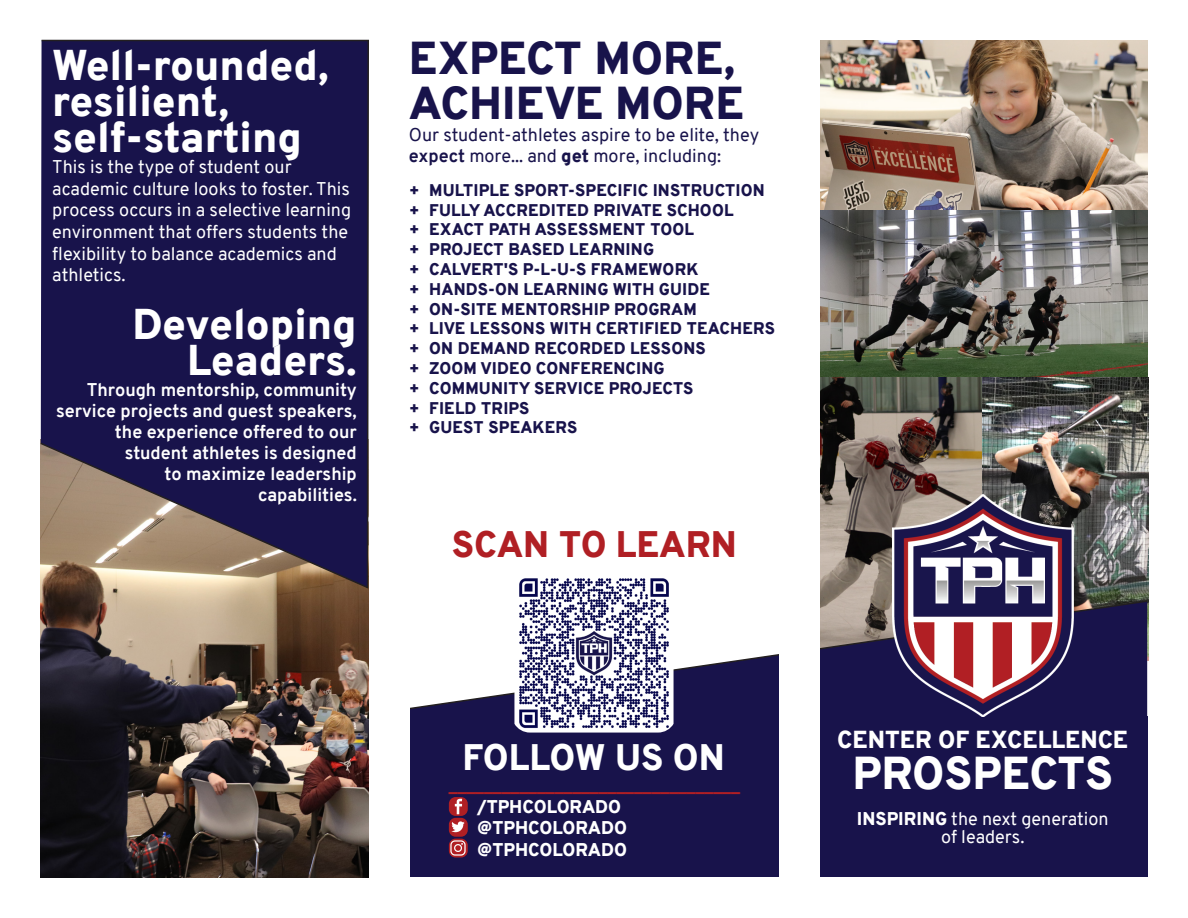
<style>
.page{position:relative;width:1188px;height:918px;background:#fff}
.page>*{position:absolute;margin:0;border:0;box-sizing:border-box;transform-origin:0 0}
.t1{font:900 45px/45px "Overpass";color:#18134b}
.t2{font:900 45px "Overpass";color:#fff}
.t3{font:900 42px/36px "Overpass";color:#fff}
.t4{font:900 36px "Overpass";color:#b01f24}
.t5{font:900 36px "Overpass";color:#fff}
.t6{font:900 24px "Overpass";color:#fff}
.t7{font:18px/21.6px "Overpass";color:#fff}
.t8{font:700 18px/21px "Overpass";color:#fff;text-align:right}
.t9{font:18px/21.6px "Overpass";color:#18134b}
.t10{font:900 18px "Overpass";color:#fff}
.t11{font:900 18px "Overpass";color:#b01f24}
.t12{font:900 16.5px "Overpass";letter-spacing:.01em;color:#18134b}
.s1{font-weight:700}
.s2{font-weight:900}
</style>
<div class="page">
<img style="left:40px;top:590px;width:329px;height:288px">
<img style="left:820px;top:40px;width:328px;height:338px">
<img style="left:820px;top:378px;width:163px;height:221px">
<img style="left:983px;top:378px;width:165px;height:221px">
<svg style="left:410px;top:599px;width:739px;height:157px"></svg>
<div style="left:410px;top:716px;width:737px;height:161px;background:#18134b"></div>
<img style="left:514px;top:578px;width:160px;height:155px">
<svg style="left:40px;top:39px;width:329px;height:551px;background:#2d2551"></svg>
<div style="left:779px;top:0;width:41px;height:918px;background:#fff"></div>
<img style="left:892px;top:494px;width:181px;height:223px">
<svg style="left:448px;top:838px;width:20px;height:20px"></svg>
<svg style="left:448px;top:817px;width:20px;height:20px"></svg>
<svg style="left:448px;top:797px;width:20px;height:19px"></svg>
<p class="t3" style="left:52px;top:47px;width:278px">Well-rounded, resilient,</p>
<p class="t3" style="left:52px;top:119px;width:251px">self-starting</p>
<p class="t7" style="left:52px;top:156px;width:300px">This is the type of student our academic culture looks to foster. This process occurs in a selective learning environment that offers students the flexibility to balance academics and athletics.</p>
<p class="t3" style="left:133px;top:306px;width:226px;text-align:right">Developing<br>Leaders.</p>
<p class="t8" style="left:56px;top:379px;width:302px">Through mentorship, community service projects and guest speakers,</p>
<p class="t8" style="left:115px;top:421px;width:243px">the experience offered to our</p>
<p class="t8" style="left:125px;top:442px;width:233px">student athletes is designed</p>
<p class="t8" style="left:165px;top:463px;width:194px">to maximize leadership</p>
<p class="t8" style="left:258px;top:484px;width:100px">capabilities.</p>
<p class="t1" style="left:409px;top:36px;width:337px">EXPECT MORE,<br>ACHIEVE MORE</p>
<p class="t9" style="left:409px;top:124px;width:352px">Our student-athletes aspire to be elite, they <span class="s1">expect</span> more... and <span class="s2">get</span> more, including:</p>
<p class="t12" style="left:409px;top:178px;width:357px">+ MULTIPLE SPORT-SPECIFIC INSTRUCTION</p>
<p class="t12" style="left:409px;top:198px;width:326px">+ FULLY ACCREDITED PRIVATE SCHOOL</p>
<p class="t12" style="left:409px;top:218px;width:286px">+ EXACT PATH ASSESSMENT TOOL</p>
<p class="t12" style="left:409px;top:238px;width:246px">+ PROJECT BASED LEARNING</p>
<p class="t12" style="left:409px;top:257px;width:291px">+ CALVERT'S P-L-U-S FRAMEWORK</p>
<p class="t12" style="left:409px;top:277px;width:303px">+ HANDS-ON LEARNING WITH GUIDE</p>
<p class="t12" style="left:409px;top:297px;width:289px">+ ON-SITE MENTORSHIP PROGRAM</p>
<p class="t12" style="left:409px;top:317px;width:367px">+ LIVE LESSONS WITH CERTIFIED TEACHERS</p>
<p class="t12" style="left:409px;top:337px;width:298px">+ ON DEMAND RECORDED LESSONS</p>
<p class="t12" style="left:409px;top:356px;width:257px">+ ZOOM VIDEO CONFERENCING</p>
<p class="t12" style="left:409px;top:376px;width:286px">+ COMMUNITY SERVICE PROJECTS</p>
<p class="t12" style="left:409px;top:396px;width:122px">+ FIELD TRIPS</p>
<p class="t12" style="left:409px;top:416px;width:170px">+ GUEST SPEAKERS</p>
<p class="t4" style="left:452px;top:518px;width:287px">SCAN TO LEARN</p>
<p class="t5" style="left:463px;top:732px;width:264px">FOLLOW US ON</p>
<p class="t11" style="left:449px;top:772px;width:293px">_________________________________</p>
<p class="t10" style="left:477px;top:794px;width:146px">/TPHCOLORADO</p>
<p class="t10" style="left:477px;top:815px;width:151px">@TPHCOLORADO</p>
<p class="t10" style="left:477px;top:837px;width:151px">@TPHCOLORADO</p>
<p class="t6" style="left:837px;top:723px;width:292px">CENTER OF EXCELLENCE</p>
<p class="t2" style="left:852px;top:741px;width:262px">PROSPECTS</p>
<p class="t7" style="left:857px;top:808px;width:253px"><span class="s2">INSPIRING</span> the next generation</p>
<p class="t7" style="left:941px;top:826px;width:85px">of leaders.</p>
</div>
